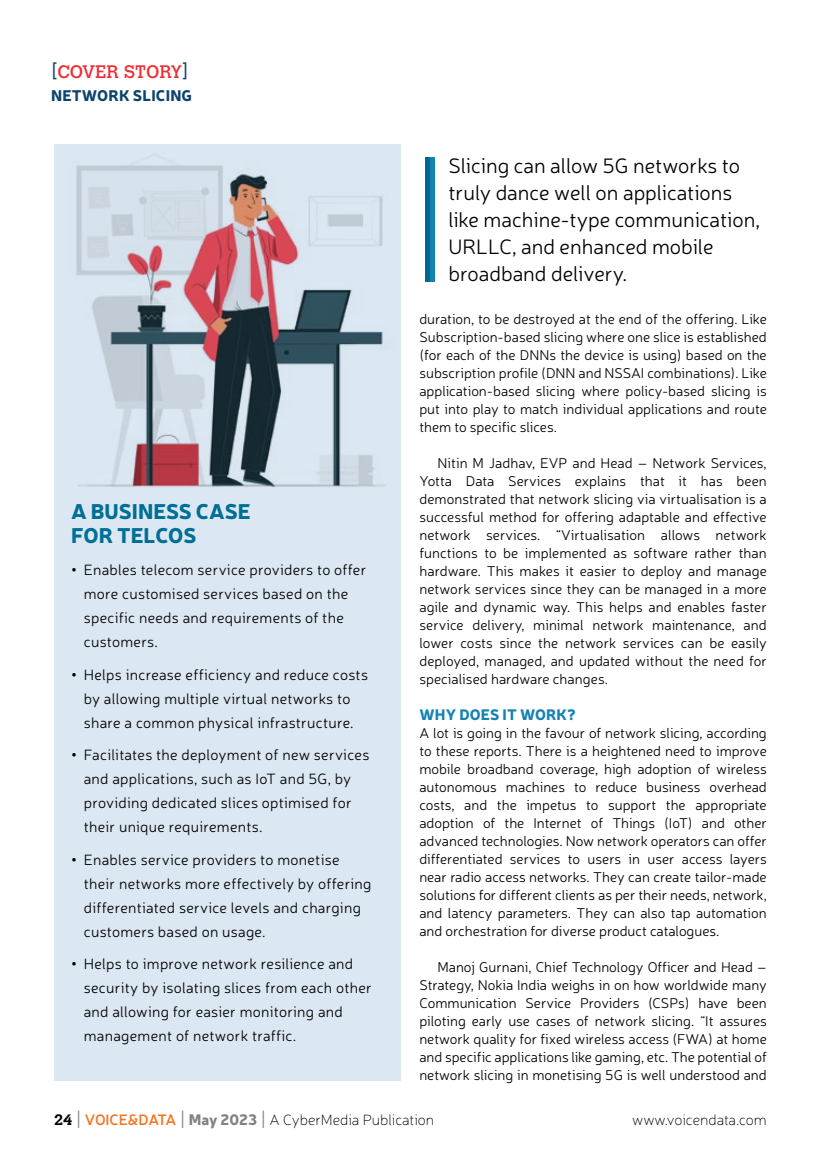
<style>
.page{position:relative;width:837px;height:1161px;background:#fff}
.page>*{position:absolute;margin:0;border:0;box-sizing:border-box;transform-origin:0 0}
.t1{font:300 21px/27px "Neris";color:#000}
.t2{font:900 21px/24px "Neris";color:#006f95}
.t3{font:18px "Calvert MT Std";color:#ee2e33}
.t4{font:900 15.15px "Neris";letter-spacing:.01em;color:#0d446d}
.t5{font:300 15px/24px "Neris";letter-spacing:.02em;color:#000}
.t6{font:100 15px "Neris";color:#000}
.t7{font:900 15px "Neris";letter-spacing:.01em;color:#1582b2}
.t8{font:300 14.25px/18px "Neris";color:#000;text-align:justify}
.s1{color:#0d446d}
.s2{font-weight:600}
.s3{font-family:"Calvert MT Std";font-weight:700}
.s4{font-size:25.5px;color:#808285}
.s5{font-weight:600;color:#f47421}
.s6{font-weight:900;color:#808285}
</style>
<div class="page">
<div style="left:54px;top:144px;width:347px;height:936px;background:#dbe7f2"></div>
<div style="left:425px;top:157px;width:5px;height:124px;background:#006991"></div>
<div style="left:430px;top:157px;width:5px;height:124px;background:#1582b2"></div>
<img style="left:76px;top:154px;width:309px;height:333px">
<p class="t3" style="left:51px;top:61px;width:139px"><span class="s1">[</span>COVER STORY<span class="s1">]</span></p>
<p class="t4" style="left:51px;top:84px;width:143px">NETWORK SLICING</p>
<h1 class="t2" style="left:71px;top:498px;width:181px">A BUSINESS CASE<br>FOR TELCOS</h1>
<p class="t5" style="left:84px;top:557px;width:284px;text-indent:-13px"><span class="s2">•</span> Enables telecom service providers to offer more customised services based on the specific needs and requirements of the customers.</p>
<p class="t5" style="left:71px;top:662px;width:299px;text-align:center"><span class="s2">•</span> Helps increase efficiency and reduce costs by allowing multiple virtual networks to share a common physical infrastructure.</p>
<p class="t5" style="left:84px;top:742px;width:287px;text-indent:-13px"><span class="s2">•</span> Facilitates the deployment of new services and applications, such as IoT and 5G, by providing dedicated slices optimised for their unique requirements.</p>
<p class="t5" style="left:84px;top:847px;width:289px;text-indent:-13px"><span class="s2">•</span> Enables service providers to monetise their networks more effectively by offering differentiated service levels and charging customers based on usage.</p>
<p class="t5" style="left:84px;top:951px;width:290px;text-indent:-13px"><span class="s2">•</span> Helps to improve network resilience and security by isolating slices from each other and allowing for easier monitoring and management of network traffic.</p>
<h1 class="t1" style="left:448px;top:151px;width:313px">Slicing can allow 5G networks to truly dance well on applications like machine-type communication,<br>URLLC, and enhanced mobile broadband delivery.</h1>
<p class="t8" style="left:419px;top:310px;width:349px">duration, to be destroyed at the end of the offering. Like Subscription-based slicing where one slice is established (for each of the DNNs the device is using) based on the subscription profile (DNN and NSSAI combinations). Like application-based slicing where policy-based slicing is put into play to match individual applications and route them to specific slices.</p>
<p class="t8" style="left:419px;top:454px;width:349px;text-indent:18px">Nitin M Jadhav, EVP and Head – Network Services, Yotta Data Services explains that it has been demonstrated that network slicing via virtualisation is a successful method for offering adaptable and effective network services. “Virtualisation allows network functions to be implemented as software rather than hardware. This makes it easier to deploy and manage network services since they can be managed in a more agile and dynamic way. This helps and enables faster service delivery, minimal network maintenance, and lower costs since the network services can be easily deployed, managed, and updated without the need for specialised hardware changes.</p>
<p class="t7" style="left:419px;top:704px;width:158px">WHY DOES IT WORK?</p>
<p class="t8" style="left:419px;top:724px;width:349px">A lot is going in the favour of network slicing, according to these reports. There is a heightened need to improve mobile broadband coverage, high adoption of wireless autonomous machines to reduce business overhead costs, and the impetus to support the appropriate adoption of the Internet of Things (IoT) and other advanced technologies. Now network operators can offer differentiated services to users in user access layers near radio access networks. They can create tailor-made solutions for different clients as per their needs, network, and latency parameters. They can also tap automation and orchestration for diverse product catalogues.</p>
<p class="t8" style="left:419px;top:958px;width:349px;text-indent:18px">Manoj Gurnani, Chief Technology Officer and Head – Strategy, Nokia India weighs in on how worldwide many Communication Service Providers (CSPs) have been piloting early use cases of network slicing. “It assures network quality for fixed wireless access (FWA) at home and specific applications like gaming, etc. The potential of network slicing in monetising 5G is well understood and</p>
<p class="t6" style="left:54px;top:1111px;width:382px"><span class="s3">24</span> <span class="s4">I</span> <span class="s5">VOICE&amp;DATA</span> <span class="s4">I</span> <span class="s6">MAY 2023</span> <span class="s4">I</span> A CyberMedia Publication</p>
<p class="t6" style="left:632px;top:1111px;width:136px">www.voicendata.com</p>
</div>
